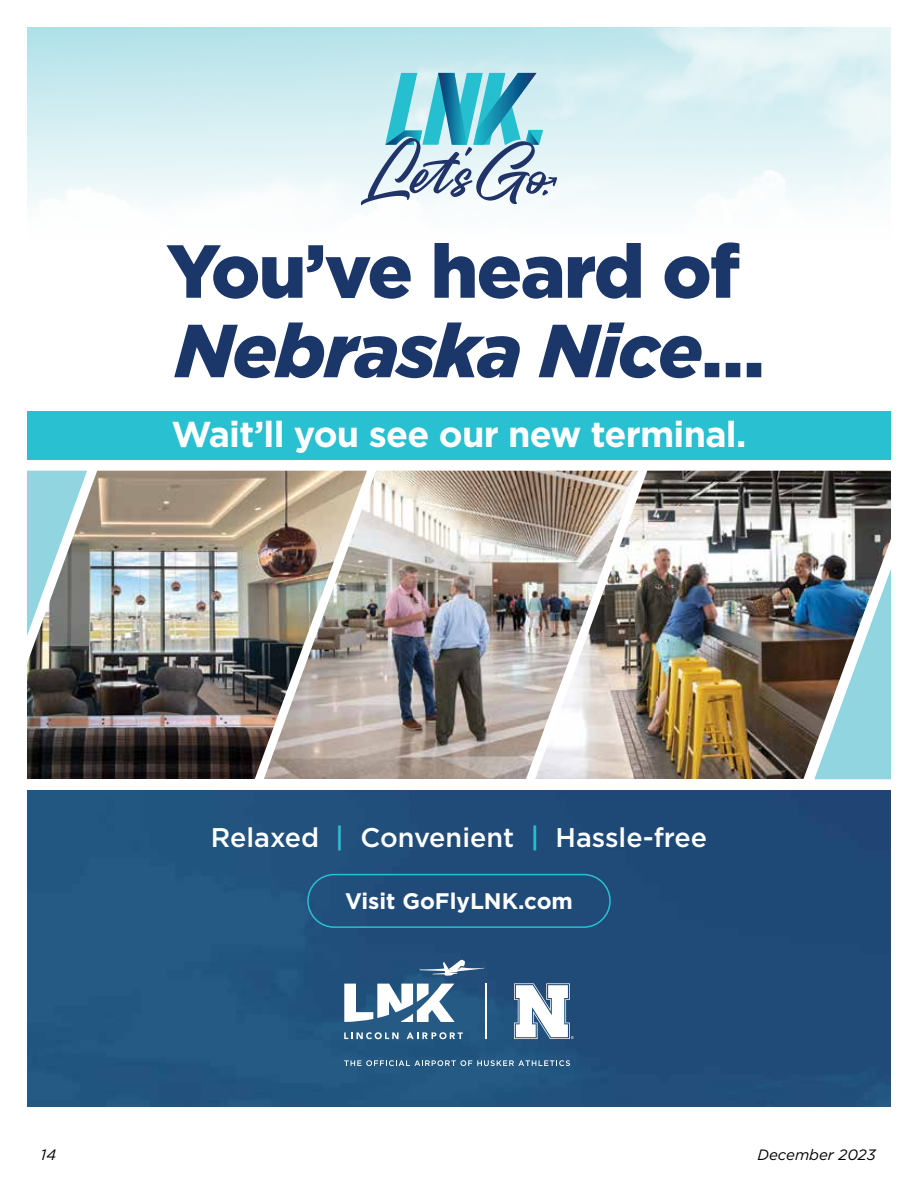
<style>
.page{position:relative;width:918px;height:1188px;background:#fff}
.page>*{position:absolute;margin:0;border:0;box-sizing:border-box;transform-origin:0 0}
.t1{font:900 75px/79.5px "Gotham";letter-spacing:-.025em;color:#1b3668}
.t2{font:700 36px "Gotham";letter-spacing:-.02em;color:#fff}
.t3{font:500 27px "Gotham";color:#fff}
.t4{font:700 22.5px "Gotham";color:#fff}
.t5{font:italic 15px "Gotham";color:#000}
.s1{font-style:italic}
.s2{color:#29c0d1}
</style>
<div class="page">
<img style="left:666px;top:471px;width:225px;height:308px">
<img style="left:395px;top:471px;width:129px;height:308px">
<img style="left:27px;top:471px;width:226px;height:308px">
<img style="left:253px;top:470px;width:142px;height:309px">
<img style="left:524px;top:470px;width:142px;height:309px">
<svg style="left:27px;top:471px;width:60px;height:165px;background:#9bbdc0"></svg>
<svg style="left:814px;top:569px;width:77px;height:210px;background:#80a9b4"></svg>
<img style="left:27px;top:791px;width:864px;height:316px">
<div style="left:307px;top:874px;width:304px;height:54px;border:2px solid #29c0d1;border-radius:26px"></div>
<svg style="left:361px;top:73px;width:196px;height:132px;background:#97c7d6"></svg>
<div style="left:27px;top:411px;width:864px;height:49px;background:#29c0d1"></div>
<svg style="left:344px;top:984px;width:111px;height:38px"></svg>
<svg style="left:420px;top:960px;width:64px;height:16px"></svg>
<svg style="left:344px;top:1032px;width:55px;height:7px"></svg>
<svg style="left:407px;top:1032px;width:56px;height:7px"></svg>
<hr style="left:486px;top:983px;width:1px;height:56px;background:#fff">
<svg style="left:514px;top:983px;width:60px;height:56px"></svg>
<svg style="left:344px;top:1060px;width:226px;height:6px"></svg>
<h1 class="t1" style="left:167px;top:230px;width:599px">You’ve heard of<br><span class="s1">Nebraska Nice</span>…</h1>
<h2 class="t2" style="left:172px;top:411px;width:576px">Wait’ll you see our new terminal.</h2>
<p class="t3" style="left:211px;top:822px;width:498px">Relaxed <span class="s2">|</span> Convenient <span class="s2">|</span> Hassle-free</p>
<p class="t4" style="left:345px;top:886px;width:229px">Visit GoFlyLNK.com</p>
<p class="t5" style="left:41px;top:1145px;width:17px">14</p>
<p class="t5" style="left:757px;top:1145px;width:120px">December 2023</p>
</div>
